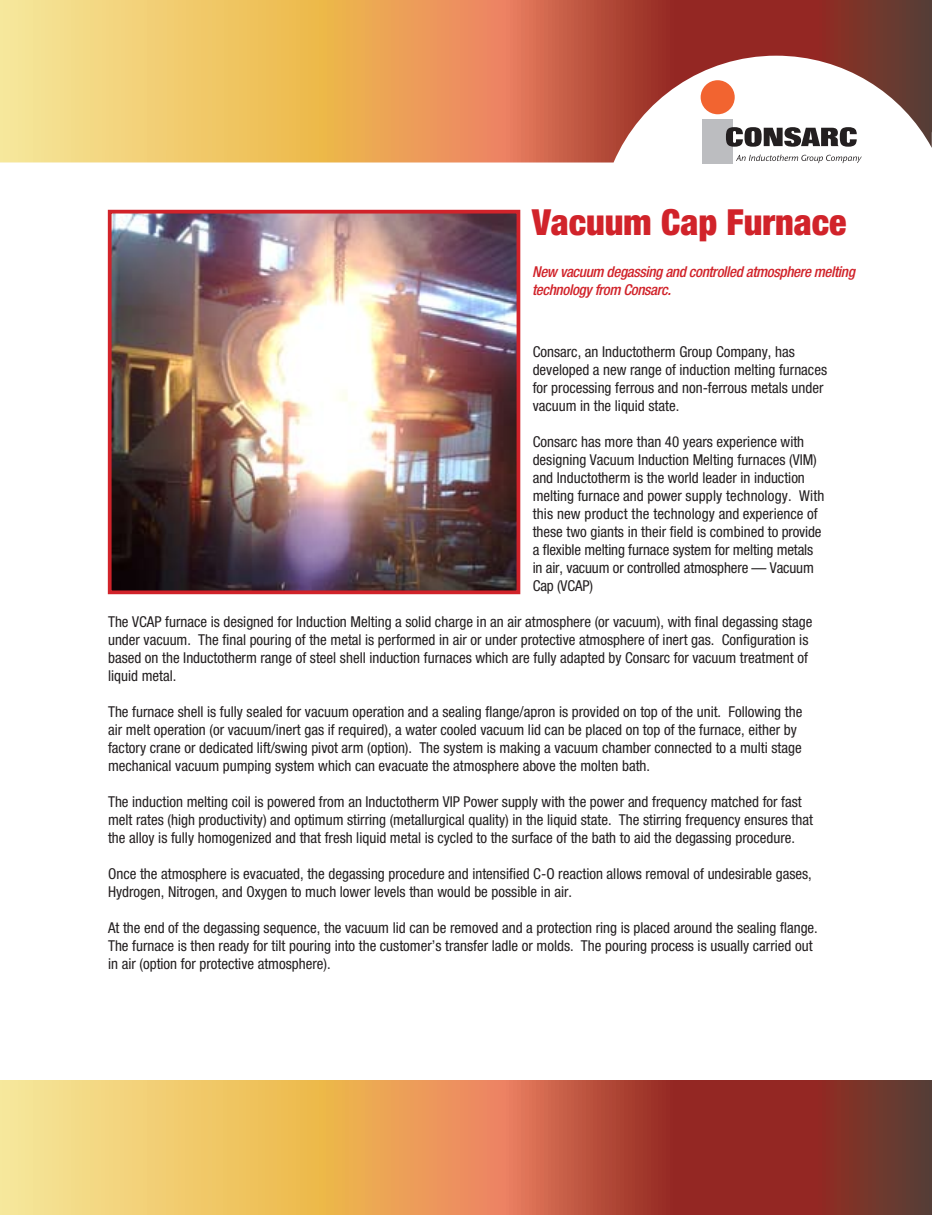
<style>
.page{position:relative;width:932px;height:1215px;background:#fff}
.page>*{position:absolute;margin:0;border:0;box-sizing:border-box;transform-origin:0 0}
.t1{font:900 condensed 36px "Helvetica Neue";color:#d1232a}
.t2{font:condensed 15px/18px "Helvetica Neue";color:#231f20}
.t3{font:italic 500 condensed 15px/18px "Helvetica Neue";letter-spacing:-.025em;color:#d1232a}
</style>
<div class="page">
<svg style="left:0;top:1080px;width:931px;height:135px;background:#c8824f"></svg>
<hr style="left:931px;top:1080px;width:1px;height:135px;background:#543d37">
<svg style="left:0;top:0;width:931px;height:44px;background:#c9824f"></svg>
<svg style="left:0;top:44px;width:931px;height:119px"></svg>
<hr style="left:931px;top:0;width:1px;height:192px;background:#543d37">
<svg style="left:931px;top:132px;width:1px;height:60px"></svg>
<div style="left:700px;top:80px;width:34px;height:34px;background:#f26430;border-radius:50%"></div>
<div style="left:702px;top:119px;width:31px;height:45px;background:#bcbdc0"></div>
<svg style="left:726px;top:127px;width:130px;height:20px"></svg>
<svg style="left:736px;top:155px;width:125px;height:8px"></svg>
<img style="left:113px;top:215px;width:402px;height:374px">
<div style="left:108px;top:210px;width:412px;height:384px;border:4px solid #d1232a"></div>
<p class="t1" style="left:532px;top:200px;width:316px">Vacuum Cap Furnace</p>
<p class="t3" style="left:532px;top:262px;width:324px">New vacuum degassing and controlled atmosphere melting technology from Consarc.</p>
<p class="t2" style="left:532px;top:342px;width:296px">Consarc, an Inductotherm Group Company, has developed a new range of induction melting furnaces for processing ferrous and non-ferrous metals under vacuum in the liquid state.</p>
<p class="t2" style="left:532px;top:432px;width:293px">Consarc has more than 40 years experience with designing Vacuum Induction Melting furnaces (VIM) and Inductotherm is the world leader in induction melting furnace and power supply technology. With this new product the technology and experience of these two giants in their field is combined to provide a flexible melting furnace system for melting metals</p>
<p class="t2" style="left:532px;top:558px;width:283px">in air, vacuum or controlled atmosphere — Vacuum<br>Cap (VCAP)</p>
<p class="t2" style="left:108px;top:612px;width:705px">The VCAP furnace is designed for Induction Melting a solid charge in an air atmosphere (or vacuum), with final degassing stage under vacuum. The final pouring of the metal is performed in air or under protective atmosphere of inert gas. Configuration is based on the Inductotherm range of steel shell induction furnaces which are fully adapted by Consarc for vacuum treatment of liquid metal.</p>
<p class="t2" style="left:108px;top:702px;width:695px">The furnace shell is fully sealed for vacuum operation and a sealing flange/apron is provided on top of the unit. Following the air melt operation (or vacuum/inert gas if required), a water cooled vacuum lid can be placed on top of the furnace, either by factory crane or dedicated lift/swing pivot arm (option). The system is making a vacuum chamber connected to a multi stage mechanical vacuum pumping system which can evacuate the atmosphere above the molten bath.</p>
<p class="t2" style="left:108px;top:792px;width:706px">The induction melting coil is powered from an Inductotherm VIP Power supply with the power and frequency matched for fast melt rates (high productivity) and optimum stirring (metallurgical quality) in the liquid state. The stirring frequency ensures that the alloy is fully homogenized and that fresh liquid metal is cycled to the surface of the bath to aid the degassing procedure.</p>
<p class="t2" style="left:108px;top:864px;width:705px">Once the atmosphere is evacuated, the degassing procedure and intensified C-O reaction allows removal of undesirable gases,<br>Hydrogen, Nitrogen, and Oxygen to much lower levels than would be possible in air.</p>
<p class="t2" style="left:108px;top:918px;width:711px">At the end of the degassing sequence, the vacuum lid can be removed and a protection ring is placed around the sealing flange.<br>The furnace is then ready for tilt pouring into the customer’s transfer ladle or molds. The pouring process is usually carried out</p>
<p class="t2" style="left:108px;top:954px;width:224px">in air (option for protective atmosphere).</p>
</div>
